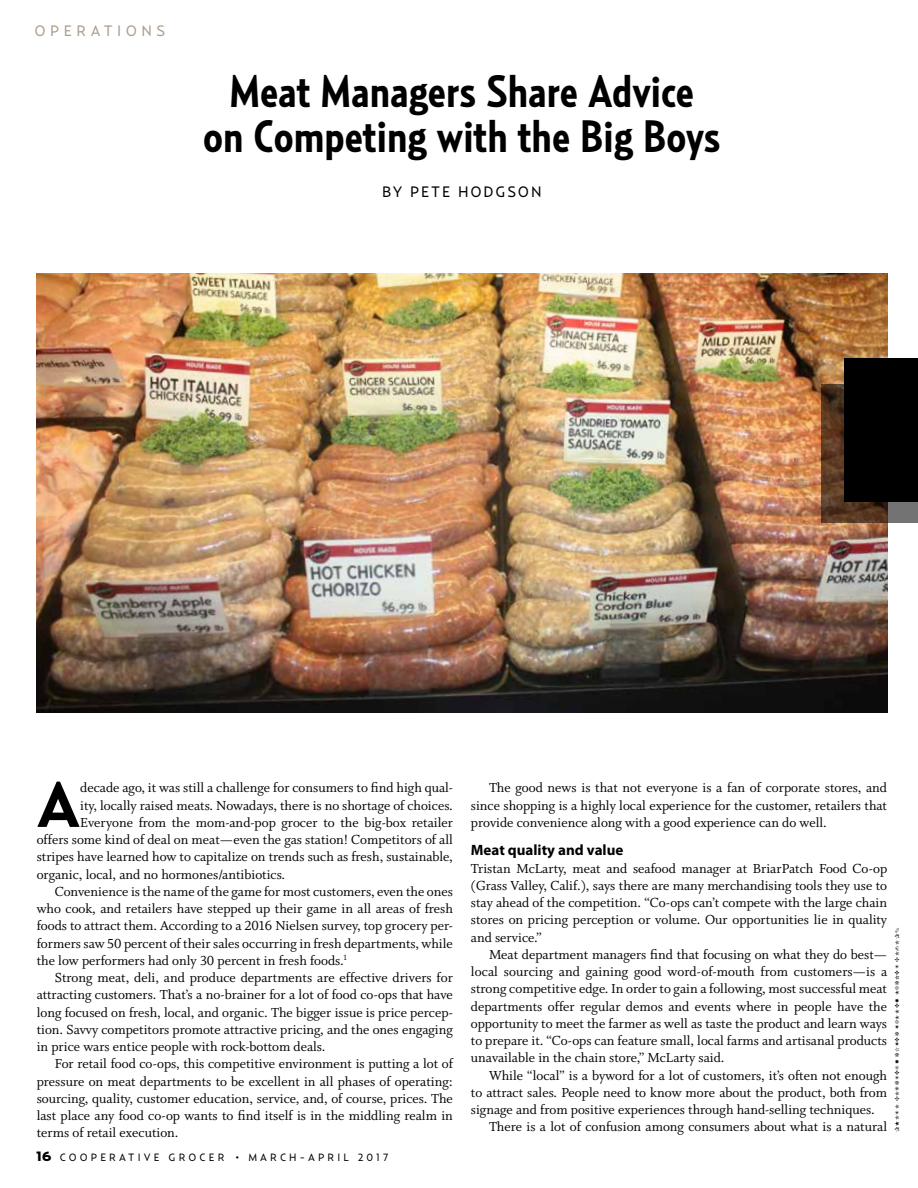
<style>
.page{position:relative;width:918px;height:1188px;background:#fff}
.page>*{position:absolute;margin:0;border:0;box-sizing:border-box;transform-origin:0 0}
.t1{font:700 63.6px "Relay";color:#000}
.t2{font:700 45px/45px "Relay Cond";color:#000;text-align:center}
.t3{font:700 15px "Myriad Pro";color:#000}
.t4{font:15px "Relay";letter-spacing:.125em;color:#000}
.t5{font:15px "Relay";letter-spacing:.3em;color:#ac9e8e}
.t6{font:14.7px/17.2px "Whitman Roman LF";color:#000;text-align:justify}
.t7{font:10.5px "Relay";letter-spacing:.3em;color:#000}
.s1{font-family:"Relay Wide";font-weight:900;font-size:13.5px}
.s2{font-family:"Proxima Nova"}
</style>
<div class="page">
<img style="left:37px;top:274px;width:850px;height:439px">
<svg style="left:821px;top:384px;width:97px;height:139px;background:#563c2b"></svg>
<div style="left:845px;top:358px;width:73px;height:144px;background:#000"></div>
<p class="t5" style="left:35px;top:21px;width:132px">OPERATIONS</p>
<h2 class="t2" style="left:203px;top:69px;width:519px">Meat Managers Share Advice<br>on Competing with the Big Boys</h2>
<p class="t4" style="left:382px;top:183px;width:161px">BY PETE HODGSON</p>
<h1 class="t1" style="left:37px;top:766px;width:45px">A</h1>
<p class="t6" style="left:80px;top:780px;width:374px">decade ago, it was still a challenge for consumers to find high qual-</p>
<p class="t6" style="left:80px;top:797px;width:374px">ity, locally raised meats. Nowadays, there is no shortage of choices.</p>
<p class="t6" style="left:80px;top:814px;width:374px">Everyone from the mom-and-pop grocer to the big-box retailer</p>
<p class="t6" style="left:37px;top:831px;width:418px">offers some kind of deal on meat—even the gas station! Competitors of all</p>
<p class="t6" style="left:37px;top:849px;width:418px">stripes have learned how to capitalize on trends such as fresh, sustainable,</p>
<p class="t6" style="left:37px;top:866px;width:250px">organic, local, and no hormones/antibiotics.</p>
<p class="t6" style="left:55px;top:883px;width:400px">Convenience is the name of the game for most customers, even the ones</p>
<p class="t6" style="left:37px;top:900px;width:418px">who cook, and retailers have stepped up their game in all areas of fresh</p>
<p class="t6" style="left:37px;top:918px;width:418px">foods to attract them. According to a 2016 Nielsen survey, top grocery per-</p>
<p class="t6" style="left:37px;top:935px;width:418px">formers saw 50 percent of their sales occurring in fresh departments, while</p>
<p class="t6" style="left:37px;top:952px;width:312px">the low performers had only 30 percent in fresh foods.<sup>1</sup></p>
<p class="t6" style="left:55px;top:969px;width:400px">Strong meat, deli, and produce departments are effective drivers for</p>
<p class="t6" style="left:37px;top:987px;width:418px">attracting customers. That’s a no-brainer for a lot of food co-ops that have</p>
<p class="t6" style="left:37px;top:1004px;width:418px">long focused on fresh, local, and organic. The bigger issue is price percep-</p>
<p class="t6" style="left:37px;top:1021px;width:418px">tion. Savvy competitors promote attractive pricing, and the ones engaging</p>
<p class="t6" style="left:37px;top:1038px;width:290px">in price wars entice people with rock-bottom deals.</p>
<p class="t6" style="left:55px;top:1056px;width:400px">For retail food co-ops, this competitive environment is putting a lot of</p>
<p class="t6" style="left:37px;top:1073px;width:418px">pressure on meat departments to be excellent in all phases of operating:</p>
<p class="t6" style="left:37px;top:1090px;width:418px">sourcing, quality, customer education, service, and, of course, prices. The</p>
<p class="t6" style="left:37px;top:1107px;width:418px">last place any food co-op wants to find itself is in the middling realm in</p>
<p class="t6" style="left:37px;top:1125px;width:143px">terms of retail execution.</p>
<p class="t7" style="left:36px;top:1151px;width:354px"><span class="s1">16</span> COOPERATIVE GROCER <span class="s2">•</span> MARCH-APRIL 2017</p>
<p class="t6" style="left:471px;top:780px;width:418px;text-indent:18px">The good news is that not everyone is a fan of corporate stores, and since shopping is a highly local experience for the customer, retailers that provide convenience along with a good experience can do well.</p>
<p class="t3" style="left:471px;top:841px;width:154px">Meat quality and value</p>
<p class="t6" style="left:471px;top:860px;width:418px">Tristan McLarty, meat and seafood manager at BriarPatch Food Co-op (Grass Valley, Calif.), says there are many merchandising tools they use to stay ahead of the competition. “Co-ops can’t compete with the large chain stores on pricing perception or volume. Our opportunities lie in quality and service.”</p>
<p class="t6" style="left:471px;top:946px;width:418px;text-indent:18px">Meat department managers find that focusing on what they do best— local sourcing and gaining good word-of-mouth from customers—is a strong competitive edge. In order to gain a following, most successful meat departments offer regular demos and events where in people have the opportunity to meet the farmer as well as taste the product and learn ways to prepare it. “Co-ops can feature small, local farms and artisanal products unavailable in the chain store,” McLarty said.</p>
<p class="t6" style="left:489px;top:1067px;width:400px">While “local” is a byword for a lot of customers, it’s often not enough</p>
<p class="t6" style="left:471px;top:1084px;width:418px">to attract sales. People need to know more about the product, both from</p>
<p class="t6" style="left:471px;top:1101px;width:405px">signage and from positive experiences through hand-selling techniques.</p>
<p class="t6" style="left:489px;top:1118px;width:400px">There is a lot of confusion among consumers about what is a natural</p>
</div>
